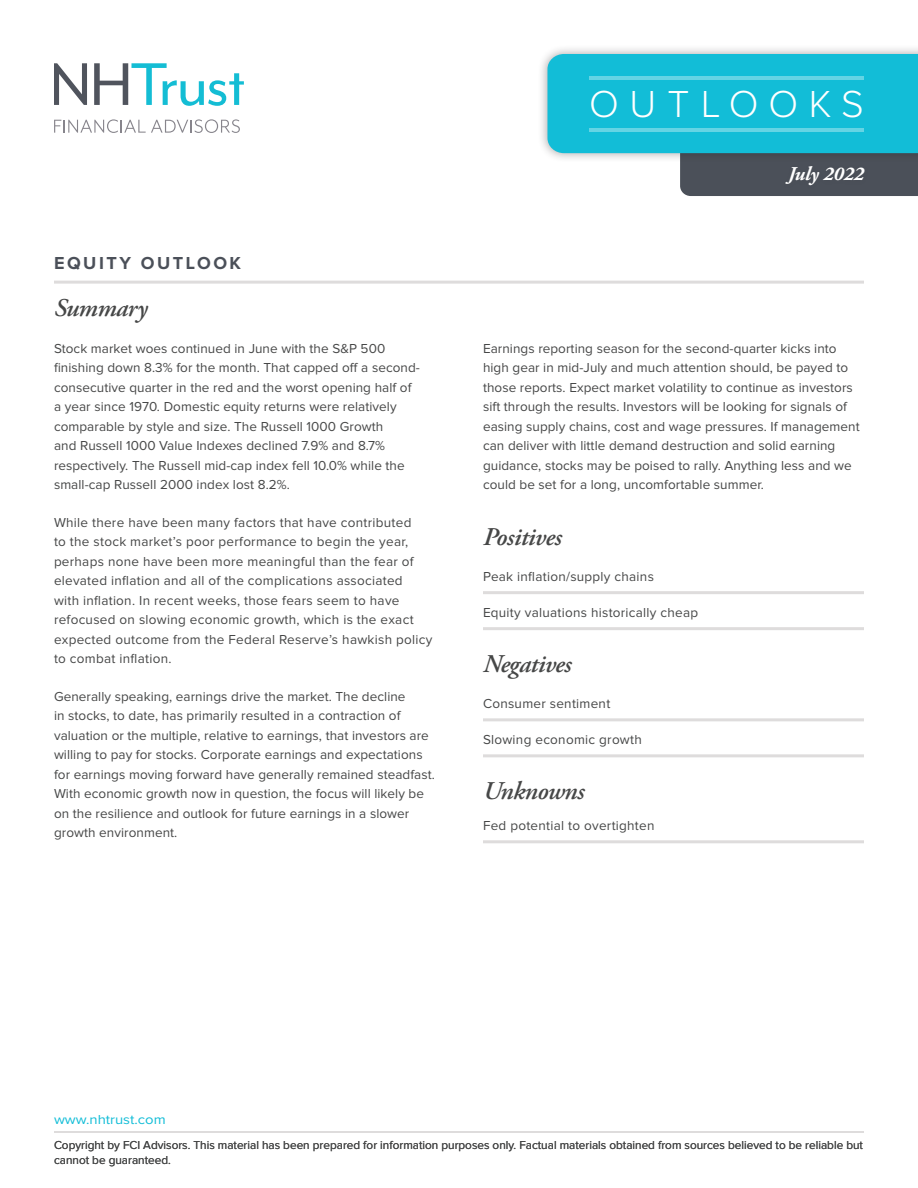
<style>
.page{position:relative;width:918px;height:1188px;background:#fff}
.page>*{position:absolute;margin:0;border:0;box-sizing:border-box;transform-origin:0 0}
.t1{font:300 39px "Proxima Nova";letter-spacing:.27em;color:#fff}
.bullets-square{font:italic 600 25.5px "Adobe Garamond Pro";letter-spacing:-.02em;color:#464747}
.palatino-main{font:italic 600 25.5px "Adobe Garamond Pro";letter-spacing:-.02em;color:#464747}
.t2{font:italic 700 19.5px "Adobe Garamond Pro";color:#fff}
.t3{font:700 18px "Proxima Nova";letter-spacing:.14em;color:#4b5059}
.palatino-main-2{font:13.5px/19.5px "Proxima Nova";letter-spacing:.005em;color:#464747}
.bullets-square-2{font:13.5px "Proxima Nova";letter-spacing:.02em;color:#464747}
.t4{font:13.5px "Proxima Nova";color:#12bdd7;scale:1.1 1}
.t5{font:12px/14.4px "Proxima Nova";color:#464747}
</style>
<div class="page">
<div style="left:538px;top:44px;width:380px;height:119px;background:#231f20;opacity:.38"></div>
<svg style="left:547px;top:54px;width:371px;height:142px;background:#37b3c7"></svg>
<hr style="left:590px;top:76px;width:274px;height:4px;background:#64d4e4">
<hr style="left:590px;top:128px;width:274px;height:4px;background:#64d4e4">
<div style="left:781px;top:162px;width:88px;height:29px;background:#4a4f58"></div>
<hr style="left:483px;top:591px;width:381px;height:3px;background:#dedcdc">
<hr style="left:483px;top:627px;width:381px;height:3px;background:#dedcdc">
<hr style="left:483px;top:718px;width:381px;height:3px;background:#dedcdc">
<hr style="left:483px;top:754px;width:381px;height:3px;background:#dedcdc">
<hr style="left:483px;top:840px;width:381px;height:3px;background:#dedcdc">
<hr style="left:54px;top:281px;width:810px;height:3px;background:#dedcdc">
<hr style="left:54px;top:1131px;width:810px;height:2px;background:#dedcdc">
<svg style="left:54px;top:63px;width:33px;height:42px"></svg>
<svg style="left:94px;top:63px;width:150px;height:43px"></svg>
<svg style="left:54px;top:119px;width:186px;height:14px"></svg>
<h1 class="t1" style="left:589px;top:86px;width:276px">OUTLOOKS</h1>
<p class="t3" style="left:54px;top:254px;width:189px">EQUITY OUTLOOK</p>
<p class="bullets-square" style="left:54px;top:293px;width:95px">Summary</p>
<p class="palatino-main-2" style="left:54px;top:339px;width:367px">Stock market woes continued in June with the S&amp;P 500 finishing down 8.3% for the month. That capped off a second&shy;consecutive quarter in the red and the worst opening half of a year since 1970. Domestic equity returns were relatively comparable by style and size. The Russell 1000 Growth<br>and Russell 1000 Value Indexes declined 7.9% and 8.7% respectively. The Russell mid-cap index fell 10.0% while the small-cap Russell 2000 index lost 8.2%.</p>
<p class="palatino-main-2" style="left:54px;top:513px;width:380px">While there have been many factors that have contributed<br>to the stock market’s poor performance to begin the year, perhaps none have been more meaningful than the fear of elevated inflation and all of the complications associated<br>with inflation. In recent weeks, those fears seem to have refocused on slowing economic growth, which is the exact expected outcome from the Federal Reserve’s hawkish policy to combat inflation.</p>
<p class="palatino-main-2" style="left:54px;top:687px;width:383px">Generally speaking, earnings drive the market. The decline<br>in stocks, to date, has primarily resulted in a contraction of valuation or the multiple, relative to earnings, that investors are willing to pay for stocks. Corporate earnings and expectations for earnings moving forward have generally remained steadfast.<br>With economic growth now in question, the focus will likely be on the resilience and outlook for future earnings in a slower growth environment.</p>
<h3 class="t2" style="left:788px;top:162px;width:77px">July 2022</h3>
<p class="palatino-main-2" style="left:483px;top:339px;width:378px">Earnings reporting season for the second-quarter kicks into high gear in mid-July and much attention should, be payed to those reports. Expect market volatility to continue as investors sift through the results. Investors will be looking for signals of easing supply chains, cost and wage pressures. If management can deliver with little demand destruction and solid earning guidance, stocks may be poised to rally. Anything less and we could be set for a long, uncomfortable summer.</p>
<p class="palatino-main" style="left:483px;top:522px;width:80px">Positives</p>
<p class="bullets-square-2" style="left:483px;top:570px;width:172px">Peak inflation/supply chains</p>
<p class="bullets-square-2" style="left:483px;top:606px;width:217px">Equity valuations historically cheap</p>
<p class="bullets-square" style="left:483px;top:649px;width:90px">Negatives</p>
<p class="bullets-square-2" style="left:483px;top:697px;width:129px">Consumer sentiment</p>
<p class="bullets-square-2" style="left:483px;top:733px;width:160px">Slowing economic growth</p>
<p class="bullets-square" style="left:483px;top:776px;width:103px">Unknowns</p>
<p class="bullets-square-2" style="left:483px;top:819px;width:173px">Fed potential to overtighten</p>
<p class="t4" style="left:54px;top:1113px;width:103px">www.nhtrust.com</p>
<p class="t5" style="left:54px;top:1139px;width:811px">Copyright by FCI Advisors. This material has been prepared for information purposes only. Factual materials obtained from sources believed to be reliable but cannot be guaranteed.</p>
</div>
